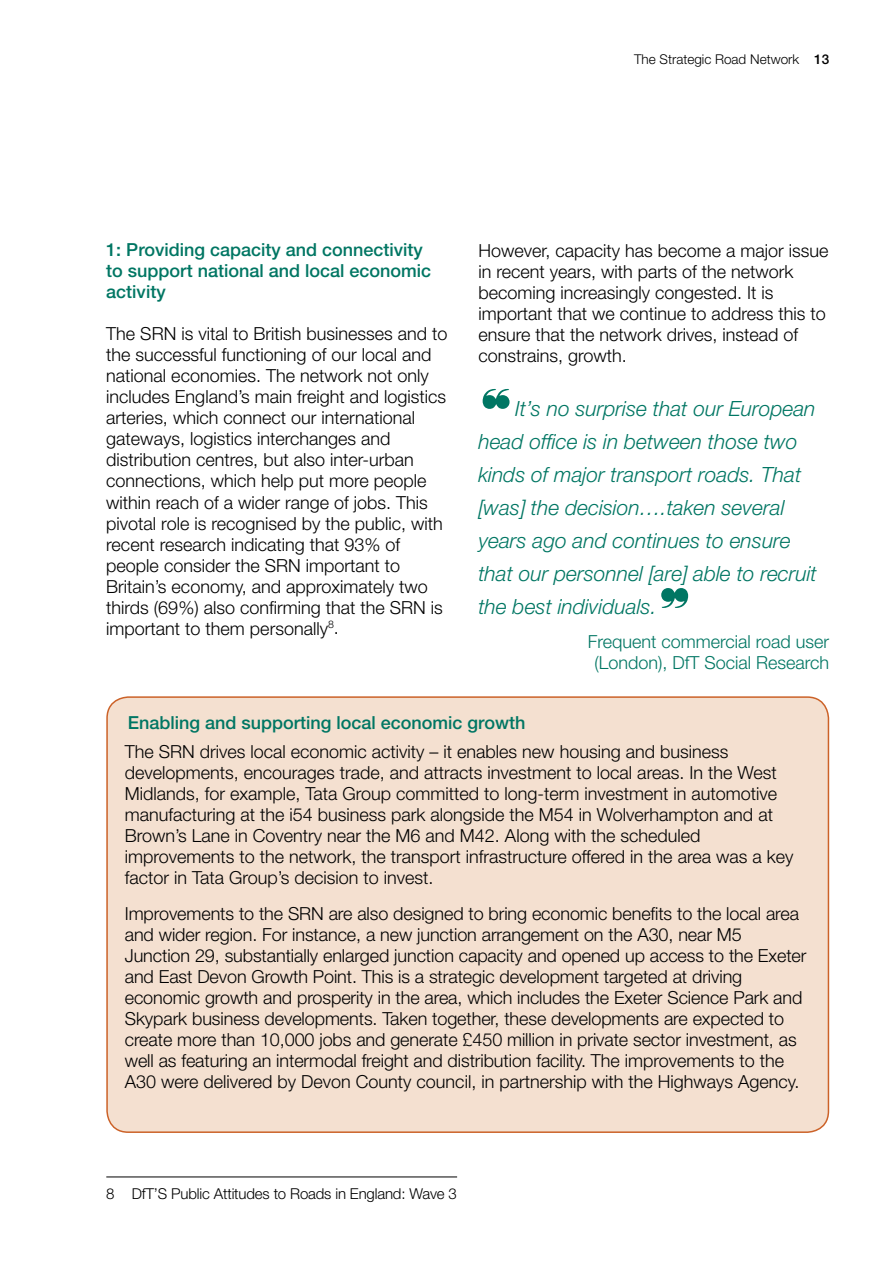
<style>
.page{position:relative;width:893px;height:1263px;background:#fff}
.page>*{position:absolute;margin:0;border:0;box-sizing:border-box;transform-origin:0 0}
._08_-_Quotes{font:italic 300 21px/33px "Helvetica Neue";color:#007663}
._05_-_Body_Text{font:300 18px/21px "Helvetica Neue";letter-spacing:-.005em;color:#000}
._05_-_Body_Text_Keep{font:300 18px/21px "Helvetica Neue";color:#000}
._03_-_C_Heading{font:500 18px/21px "Helvetica Neue";color:#007663}
._08_-_Quotes_Credit{font:300 18px/21px "Helvetica Neue";color:#007663;text-align:center}
._03_-_Box_Heading{font:500 18px "Helvetica Neue";color:#007663}
._06_-_Footnotes{font:300 15px "Helvetica Neue";letter-spacing:-.01em;color:#000}
.t1{font:300 13.5px "Helvetica Neue";color:#000}
.s1{font-weight:500}
</style>
<div class="page">
<hr style="left:106px;top:1176px;width:351px;height:1px;background:#000">
<svg style="left:483px;top:389px;width:27px;height:20px"></svg>
<svg style="left:661px;top:588px;width:27px;height:20px"></svg>
<div style="left:107px;top:697px;width:721px;height:435px;background:#f4e0d0;border-radius:21px"></div>
<div style="left:106px;top:696px;width:723px;height:437px;border:2px solid #cc6228;border-radius:21px"></div>
<p class="t1" style="left:634px;top:51px;width:197px">The Strategic Road Network <span class="s1">13</span></p>
<p class="_03_-_C_Heading" style="left:106px;top:239px;width:326px">1: Providing capacity and connectivity to support national and local economic activity</p>
<p class="_05_-_Body_Text_Keep" style="left:106px;top:323px;width:343px">The SRN is vital to British businesses and to the successful functioning of our local and national economies. The network not only includes England’s main freight and logistics arteries, which connect our international gateways, logistics interchanges and distribution centres, but also inter-urban connections, which help put more people within reach of a wider range of jobs. This pivotal role is recognised by the public, with recent research indicating that 93% of people consider the SRN important to Britain’s economy, and approximately two thirds (69%) also confirming that the SRN is important to them personally<sup>8</sup>.</p>
<p class="_05_-_Body_Text_Keep" style="left:478px;top:239px;width:352px">However, capacity has become a major issue in recent years, with parts of the network becoming increasingly congested. It is important that we continue to address this to ensure that the network drives, instead of constrains, growth.</p>
<p class="_08_-_Quotes" style="left:478px;top:392px;width:340px;text-indent:37px">It’s no surprise that our European head office is in between those two kinds of major transport roads. That [was] the decision….taken several years ago and continues to ensure that our personnel [are] able to recruit the best individuals.</p>
<p class="_08_-_Quotes_Credit" style="left:588px;top:630px;width:243px">Frequent commercial road user (London), DfT Social Research</p>
<p class="_03_-_Box_Heading" style="left:128px;top:712px;width:399px">Enabling and supporting local economic growth</p>
<p class="_05_-_Body_Text" style="left:125px;top:741px;width:670px">The SRN drives local economic activity – it enables new housing and business developments, encourages trade, and attracts investment to local areas. In the West Midlands, for example, Tata Group committed to long-term investment in automotive manufacturing at the i54 business park alongside the M54 in Wolverhampton and at Brown’s Lane in Coventry near the M6 and M42. Along with the scheduled improvements to the network, the transport infrastructure offered in the area was a key factor in Tata Group’s decision to invest.</p>
<p class="_05_-_Body_Text" style="left:125px;top:903px;width:683px">Improvements to the SRN are also designed to bring economic benefits to the local area and wider region. For instance, a new junction arrangement on the A30, near M5<br>Junction 29, substantially enlarged junction capacity and opened up access to the Exeter and East Devon Growth Point. This is a strategic development targeted at driving economic growth and prosperity in the area, which includes the Exeter Science Park and Skypark business developments. Taken together, these developments are expected to create more than 10,000 jobs and generate £450 million in private sector investment, as well as featuring an intermodal freight and distribution facility. The improvements to the A30 were delivered by Devon County council, in partnership with the Highways Agency.</p>
<p class="_06_-_Footnotes" style="left:106px;top:1185px;width:352px">8 DfT’S Public Attitudes to Roads in England: Wave 3</p>
</div>
